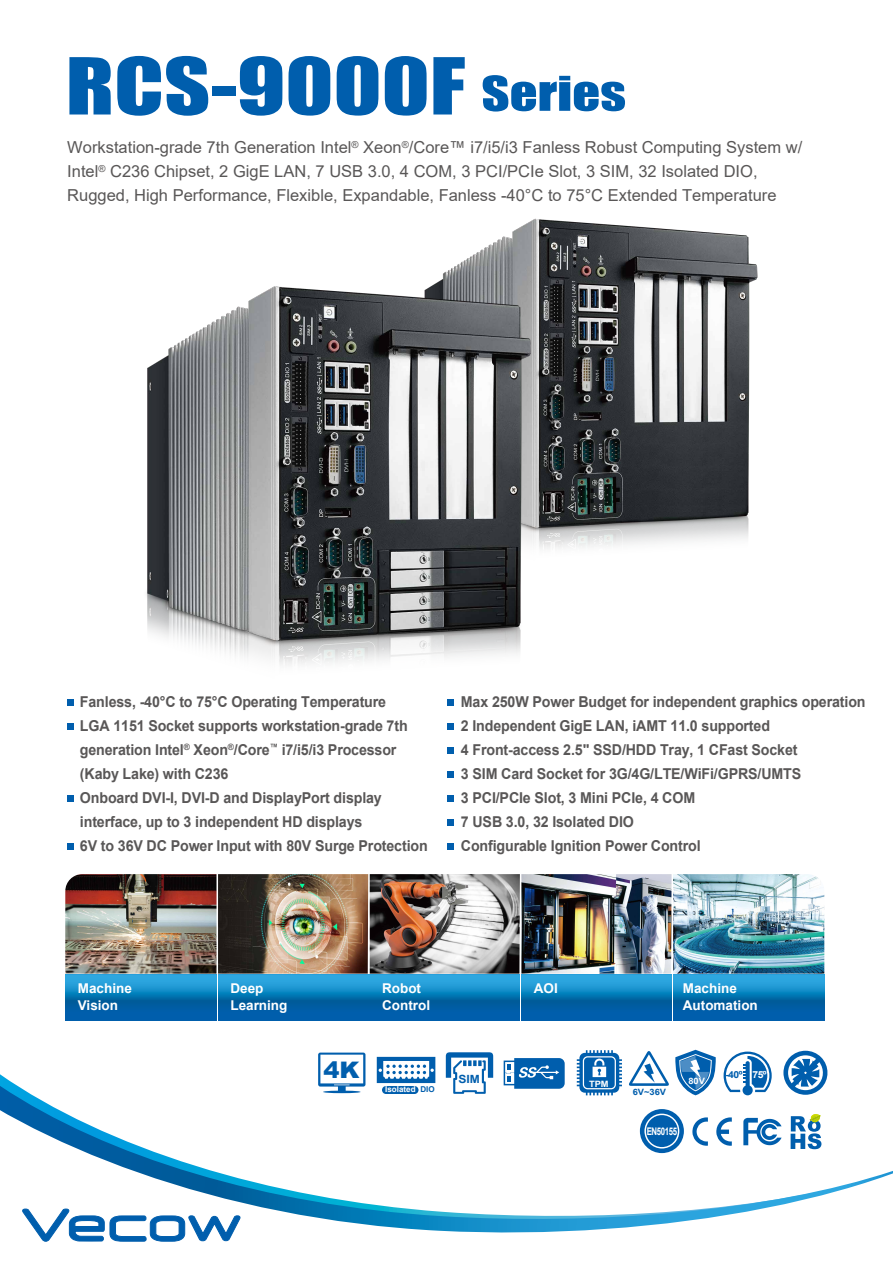
<style>
.page{position:relative;width:893px;height:1263px;background:#fff}
.page>*{position:absolute;margin:0;border:0;box-sizing:border-box;transform-origin:0 0}
.t1{font:72.6px "Impact";color:#005ead;scale:1.24 1}
.t2{font:900 22.8px "Arial";color:#005ead;scale:1.06 1}
.t3{font:16.5px/24px "Arial";color:#595757}
.t4{font:700 15px/24px "Arial";letter-spacing:-.01em;color:#595757;scale:.95 1}
.t5{font:700 13.5px/16.5px "Arial";color:#fff}
.t6{font:700 11.25px "Arial";color:#005ead;scale:1.07 1}
.t7{font:700 10.5px "Arial";letter-spacing:-.05em;color:#fff;scale:.75 1}
.t8{font:700 9.75px "Arial";letter-spacing:-.05em;color:#005ead;scale:1.07 1}
.t9{font:700 8.7px "Arial";color:#fff;scale:1.07 1}
.t10{font:700 8.7px "Arial";color:#005ead;scale:1.07 1}
.t11{font:700 8.1px "Arial";color:#fff}
.s1{font-size:44.25px}
.s2{color:#fff}
.s3{color:#005ead}
</style>
<div class="page">
<svg style="left:0;top:1063px;width:893px;height:179px"></svg>
<svg style="left:22px;top:1209px;width:218px;height:32px"></svg>
<svg style="left:724px;top:1051px;width:48px;height:47px"></svg>
<svg style="left:783px;top:1051px;width:47px;height:44px"></svg>
<svg style="left:318px;top:1052px;width:47px;height:41px"></svg>
<svg style="left:577px;top:1050px;width:45px;height:45px"></svg>
<svg style="left:446px;top:1052px;width:47px;height:42px"></svg>
<svg style="left:629px;top:1051px;width:40px;height:35px"></svg>
<svg style="left:504px;top:1058px;width:61px;height:31px;background:#3981bf"></svg>
<svg style="left:675px;top:1050px;width:41px;height:45px"></svg>
<div style="left:382px;top:1086px;width:36px;height:8px;background:#005ead;border-radius:4px"></div>
<svg style="left:377px;top:1057px;width:58px;height:26px"></svg>
<svg style="left:791px;top:1114px;width:30px;height:35px"></svg>
<svg style="left:743px;top:1118px;width:39px;height:27px"></svg>
<svg style="left:692px;top:1117px;width:40px;height:29px"></svg>
<svg style="left:640px;top:1109px;width:44px;height:44px"></svg>
<svg style="left:644px;top:1113px;width:35px;height:35px"></svg>
<div style="left:646px;top:1115px;width:32px;height:32px;background:#005ead;border-radius:50%"></div>
<img style="left:370px;top:874px;width:454px;height:100px">
<img style="left:65px;top:874px;width:151px;height:100px">
<img style="left:218px;top:874px;width:150px;height:100px">
<svg style="left:673px;top:975px;width:151px;height:45px;background:#0d79ba"></svg>
<svg style="left:65px;top:975px;width:151px;height:45px;background:#0d79ba"></svg>
<svg style="left:218px;top:975px;width:150px;height:45px;background:#0d79ba"></svg>
<svg style="left:370px;top:975px;width:150px;height:45px;background:#0d79ba"></svg>
<svg style="left:521px;top:975px;width:151px;height:45px;background:#0d79ba"></svg>
<img style="left:441px;top:218px;width:317px;height:331px">
<img style="left:146px;top:280px;width:388px;height:385px">
<div style="left:67px;top:699px;width:7px;height:7px;background:#005ead"></div>
<div style="left:67px;top:723px;width:7px;height:7px;background:#005ead"></div>
<div style="left:67px;top:795px;width:7px;height:6px;background:#005ead"></div>
<div style="left:67px;top:843px;width:7px;height:6px;background:#005ead"></div>
<div style="left:447px;top:699px;width:7px;height:7px;background:#005ead"></div>
<div style="left:447px;top:723px;width:7px;height:7px;background:#005ead"></div>
<div style="left:447px;top:747px;width:7px;height:7px;background:#005ead"></div>
<div style="left:447px;top:771px;width:7px;height:7px;background:#005ead"></div>
<div style="left:447px;top:795px;width:7px;height:6px;background:#005ead"></div>
<div style="left:447px;top:819px;width:7px;height:6px;background:#005ead"></div>
<div style="left:447px;top:843px;width:7px;height:6px;background:#005ead"></div>
<h1 class="t1" style="left:66px;top:30px;width:453px">RCS-9000F <span class="s1">Series</span></h1>
<p class="t3" style="left:67px;top:135px;width:736px">Workstation-grade 7th Generation Intel<sup>®</sup> Xeon<sup>®</sup>/Core™ i7/i5/i3 Fanless Robust Computing System w/<br>Intel<sup>®</sup> C236 Chipset, 2 GigE LAN, 7 USB 3.0, 4 COM, 3 PCI/PCIe Slot, 3 SIM, 32 Isolated DIO,<br>Rugged, High Performance, Flexible, Expandable, Fanless -40°C to 75°C Extended Temperature</p>
<p class="t4" style="left:80px;top:690px;width:368px">Fanless, -40°C to 75°C Operating Temperature<br>LGA 1151 Socket supports workstation-grade 7th generation Intel<sup>®</sup> Xeon<sup>®</sup>/Core<sup>™</sup> i7/i5/i3 Processor (Kaby Lake) with C236<br>Onboard DVI-I, DVI-D and DisplayPort display interface, up to 3 independent HD displays<br>6V to 36V DC Power Input with 80V Surge Protection</p>
<p class="t4" style="left:461px;top:690px;width:427px">Max 250W Power Budget for independent graphics operation 2 Independent GigE LAN, iAMT 11.0 supported<br>4 Front-access 2.5" SSD/HDD Tray, 1 CFast Socket<br>3 SIM Card Socket for 3G/4G/LTE/WiFi/GPRS/UMTS<br>3 PCI/PCIe Slot, 3 Mini PCIe, 4 COM<br>7 USB 3.0, 32 Isolated DIO<br>Configurable Ignition Power Control</p>
<p class="t5" style="left:382px;top:980px;width:40px">Robot</p>
<p class="t5" style="left:534px;top:980px;width:26px">AOI</p>
<p class="t5" style="left:382px;top:997px;width:49px">Control</p>
<p class="t5" style="left:78px;top:980px;width:56px">Machine<br>Vision</p>
<p class="t5" style="left:683px;top:980px;width:76px">Machine<br>Automation</p>
<p class="t5" style="left:230px;top:980px;width:59px">Deep<br>Learning</p>
<h2 class="t2" style="left:324px;top:1053px;width:36px">4K</h2>
<p class="t8" style="left:725px;top:1068px;width:40px">-40º <span class="s2">75º</span></p>
<p class="t9" style="left:589px;top:1078px;width:20px">TPM</p>
<p class="t6" style="left:458px;top:1071px;width:22px">SIM</p>
<p class="t9" style="left:688px;top:1074px;width:17px">80V</p>
<p class="t11" style="left:385px;top:1084px;width:51px">Isolated <span class="s3">DIO</span></p>
<p class="t10" style="left:633px;top:1085px;width:33px">6V~36V</p>
<p class="t7" style="left:647px;top:1124px;width:42px">EN50155</p>
</div>
